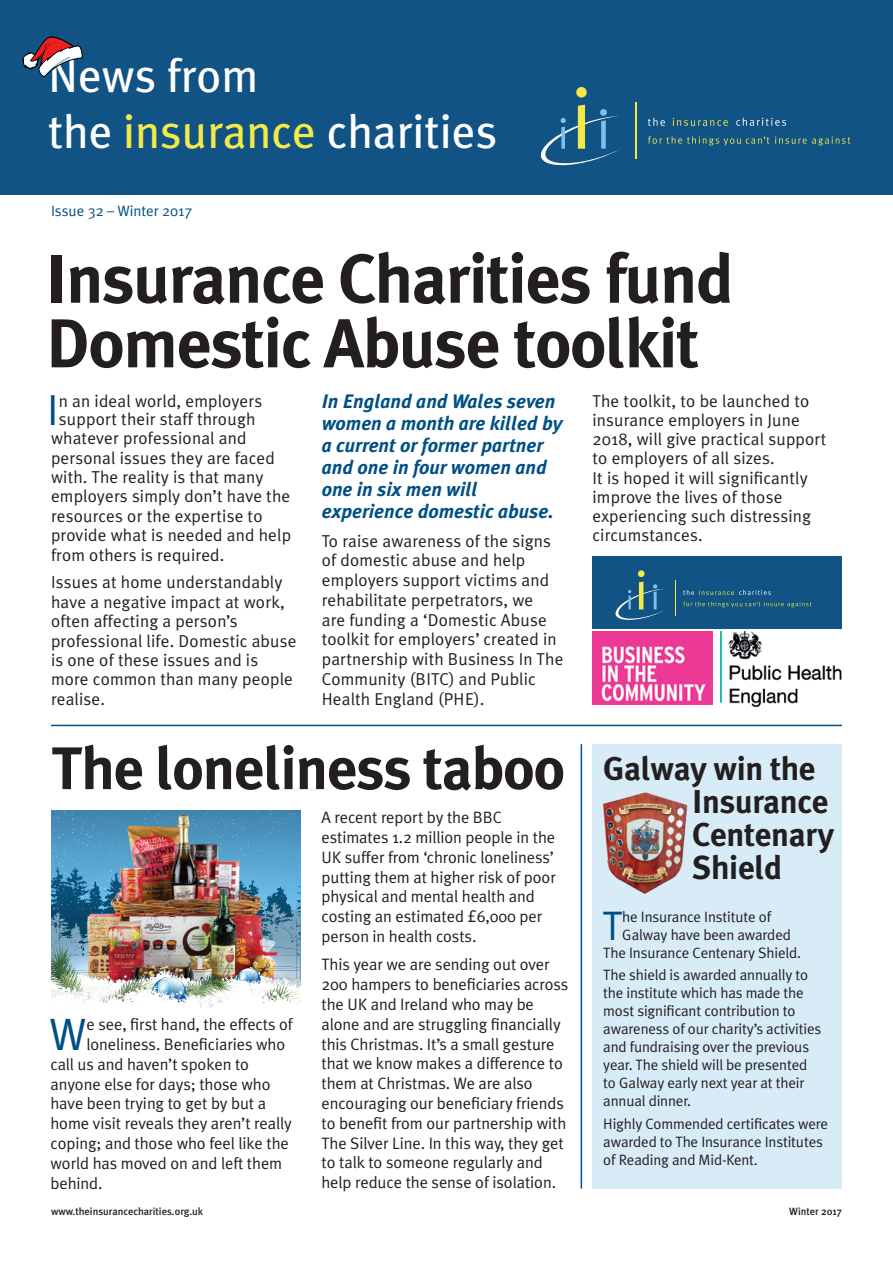
<style>
.page{position:relative;width:893px;height:1263px;background:#fff}
.page>*{position:absolute;margin:0;border:0;box-sizing:border-box;transform-origin:0 0}
.t1{font:700 69px/64.7px "Meta Plus";letter-spacing:-.02em;color:#231f20}
.t2{font:700 60px "Meta Plus";letter-spacing:-.02em;color:#231f20}
.t3{font:46.95px/56.4px "Meta Plus";color:#fff}
.t4{font:45.3px "Meta Plus Normal";color:#015084}
.t5{font:43.5px "Meta Plus Normal";color:#015084}
.t6{font:41.25px "Meta Plus Normal";color:#015084}
.t7{font:700 33px/33px "Meta Plus";letter-spacing:-.01em;color:#231f20}
.t8{font:italic 700 19.5px/22px "Meta Plus";color:#015084}
.t9{font:17.25px/19.8px "Meta Plus Normal";letter-spacing:.01em;color:#231f20}
.t10{font:16.5px/19.8px "Meta Plus Normal";letter-spacing:-.005em;color:#231f20}
.t11{font:15px/18px "Meta Plus Normal";letter-spacing:-.01em;color:#231f20}
.t12{font:15px "Meta Plus Normal";color:#015084}
.t13{font:500 10.5px "Meta Plus";color:#231f20}
.s1{color:#f3e948}
</style>
<div class="page">
<hr style="left:51px;top:725px;width:791px;height:1px;background:#015084">
<div style="left:0;top:0;width:893px;height:195px;background:#105384"></div>
<svg style="left:540px;top:87px;width:80px;height:79px"></svg>
<svg style="left:648px;top:118px;width:17px;height:8px"></svg>
<svg style="left:673px;top:118px;width:55px;height:8px"></svg>
<svg style="left:736px;top:118px;width:50px;height:8px"></svg>
<hr style="left:635px;top:103px;width:2px;height:56px;background:#f3e948">
<svg style="left:648px;top:136px;width:121px;height:10px"></svg>
<svg style="left:775px;top:136px;width:75px;height:10px"></svg>
<div style="left:593px;top:744px;width:249px;height:444px;background:#d8ecf8"></div>
<img style="left:603px;top:792px;width:85px;height:102px">
<hr style="left:581px;top:744px;width:1px;height:444px;background:#015084">
<img style="left:51px;top:810px;width:250px;height:198px">
<div style="left:592px;top:556px;width:250px;height:73px;background:#105384"></div>
<svg style="left:615px;top:570px;width:50px;height:50px"></svg>
<svg style="left:683px;top:590px;width:88px;height:5px"></svg>
<hr style="left:675px;top:580px;width:1px;height:36px;background:#f3e948">
<svg style="left:683px;top:601px;width:128px;height:6px"></svg>
<img style="left:592px;top:631px;width:121px;height:74px">
<img style="left:721px;top:631px;width:121px;height:76px">
<svg style="left:22px;top:36px;width:61px;height:41px"></svg>
<h3 class="t3" style="left:48px;top:47px;width:451px">News from<br>the <span class="s1">insurance</span> charities</h3>
<p class="t12" style="left:51px;top:202px;width:143px">Issue 32 – Winter 2017</p>
<h1 class="t1" style="left:46px;top:246px;width:690px">Insurance Charities fund<br>Domestic Abuse toolkit</h1>
<h3 class="t5" style="left:47px;top:385px;width:13px">I</h3>
<p class="t9" style="left:59px;top:391px;width:205px">n an ideal world, employers</p>
<p class="t9" style="left:59px;top:409px;width:198px">support their staff through</p>
<p class="t9" style="left:51px;top:428px;width:197px">whatever professional and</p>
<p class="t9" style="left:51px;top:447px;width:225px">personal issues they are faced</p>
<p class="t9" style="left:51px;top:467px;width:214px">with. The reality is that many</p>
<p class="t9" style="left:51px;top:486px;width:241px">employers simply don’t have the</p>
<p class="t9" style="left:51px;top:506px;width:213px">resources or the expertise to</p>
<p class="t9" style="left:51px;top:525px;width:242px">provide what is needed and help</p>
<p class="t9" style="left:51px;top:544px;width:175px">from others is required.</p>
<p class="t9" style="left:51px;top:572px;width:247px;line-height:19.4px">Issues at home understandably have a negative impact at work, often affecting a person’s professional life. Domestic abuse is one of these issues and is more common than many people realise.</p>
<p class="t8" style="left:322px;top:390px;width:242px">In England and Wales seven women a month are killed by a current or former partner and one in four women and one in six men will experience domestic abuse.</p>
<p class="t9" style="left:322px;top:530px;width:243px">To raise awareness of the signs of domestic abuse and help employers support victims and rehabilitate perpetrators, we<br>are funding a ‘Domestic Abuse toolkit for employers’ created in partnership with Business In The<br>Community (BITC) and Public<br>Health England (PHE).</p>
<h2 class="t2" style="left:51px;top:734px;width:515px">The loneliness taboo</h2>
<h3 class="t4" style="left:49px;top:1008px;width:39px">W</h3>
<p class="t10" style="left:86px;top:1014px;width:208px">e see, first hand, the effects of</p>
<p class="t10" style="left:86px;top:1034px;width:200px">loneliness. Beneficiaries who</p>
<p class="t10" style="left:50px;top:1054px;width:200px">call us and haven’t spoken to</p>
<p class="t10" style="left:50px;top:1074px;width:222px">anyone else for days; those who</p>
<p class="t10" style="left:50px;top:1093px;width:217px">have been trying to get by but a</p>
<p class="t10" style="left:50px;top:1113px;width:243px">home visit reveals they aren’t really</p>
<p class="t10" style="left:50px;top:1133px;width:240px">coping; and those who feel like the</p>
<p class="t10" style="left:50px;top:1153px;width:233px">world has moved on and left them</p>
<p class="t10" style="left:50px;top:1173px;width:53px">behind.</p>
<p class="t10" style="left:321px;top:807px;width:236px">A recent report by the BBC estimates 1.2 million people in the<br>UK suffer from ‘chronic loneliness’ putting them at higher risk of poor physical and mental health and costing an estimated £6,000 per person in health costs.</p>
<p class="t10" style="left:321px;top:954px;width:248px">This year we are sending out over 200 hampers to beneficiaries across the UK and Ireland who may be alone and are struggling financially this Christmas. It’s a small gesture that we know makes a difference to them at Christmas. We are also encouraging our beneficiary friends to benefit from our partnership with The Silver Line. In this way, they get to talk to someone regularly and help reduce the sense of isolation.</p>
<p class="t9" style="left:592px;top:391px;width:236px;line-height:19.2px">The toolkit, to be launched to insurance employers in June<br>2018, will give practical support to employers of all sizes.<br>It is hoped it will significantly improve the lives of those experiencing such distressing circumstances.</p>
<h3 class="t7" style="left:692px;top:752px;width:144px;text-indent:-89px">Galway win the<br>Insurance<br>Centenary<br>Shield</h3>
<h3 class="t6" style="left:602px;top:902px;width:22px">T</h3>
<p class="t11" style="left:622px;top:908px;width:150px">he Insurance Institute of</p>
<p class="t11" style="left:622px;top:926px;width:170px">Galway have been awarded</p>
<p class="t11" style="left:603px;top:944px;width:199px">The Insurance Centenary Shield.</p>
<p class="t11" style="left:603px;top:966px;width:220px">The shield is awarded annually to the institute which has made the most significant contribution to awareness of our charity’s activities and fundraising over the previous year. The shield will be presented to Galway early next year at their annual dinner.</p>
<p class="t11" style="left:603px;top:1114px;width:226px">Highly Commended certificates were awarded to The Insurance Institutes of Reading and Mid-Kent.</p>
<p class="t13" style="left:51px;top:1205px;width:154px">www.theinsurancecharities.org.uk</p>
<p class="t13" style="left:789px;top:1205px;width:54px">Winter 2017</p>
</div>
